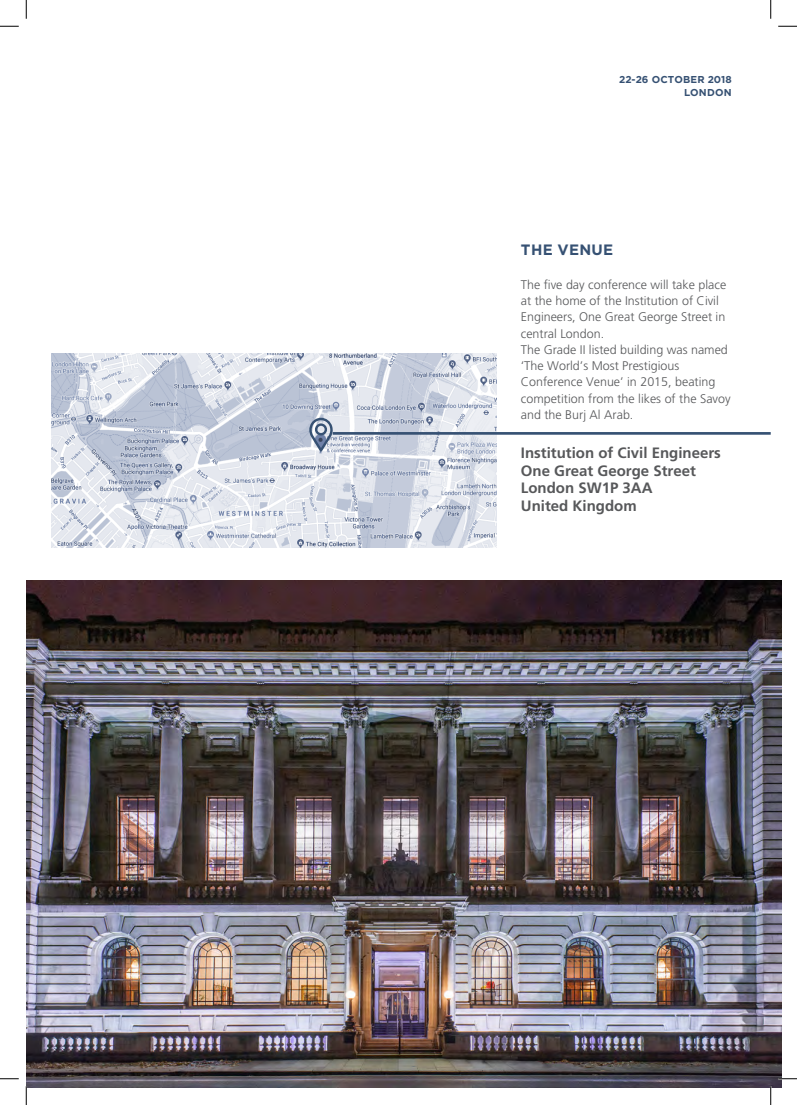
<style>
.page{position:relative;width:797px;height:1105px;background:#fff}
.page>*{position:absolute;margin:0;border:0;box-sizing:border-box;transform-origin:0 0}
.t1{font:700 15px/17.5px "Frutiger CE";color:#57585a}
.Titles{font:700 15px "Gotham Pro";letter-spacing:.02em;color:#365173}
.t2{font:300 12.5px/16.2px "Frutiger CE";color:#57585a}
.t3{font:700 10px/12.5px "Gotham Pro";letter-spacing:.02em;color:#365173;text-align:right}
</style>
<div class="page">
<img style="left:26px;top:581px;width:755px;height:506px">
<img style="left:51px;top:354px;width:445px;height:193px">
<svg style="left:308px;top:418px;width:25px;height:34px"></svg>
<hr style="left:333px;top:432px;width:437px;height:3px;background:#365173">
<svg style="left:0;top:25px;width:19px;height:2px"></svg>
<svg style="left:778px;top:25px;width:19px;height:2px"></svg>
<svg style="left:0;top:1078px;width:19px;height:1px"></svg>
<svg style="left:778px;top:1078px;width:19px;height:1px"></svg>
<svg style="left:25px;top:0;width:2px;height:19px"></svg>
<svg style="left:25px;top:1086px;width:2px;height:19px"></svg>
<svg style="left:770px;top:0;width:1px;height:19px"></svg>
<svg style="left:770px;top:1086px;width:1px;height:19px"></svg>
<p class="t3" style="left:619px;top:73px;width:114px">22-26 OCTOBER 2018<br>LONDON</p>
<p class="Titles" style="left:521px;top:241px;width:94px">THE VENUE</p>
<p class="t2" style="left:521px;top:276px;width:211px">The five day conference will take place at the home of the Institution of Civil<br>Engineers, One Great George Street in central London.<br>The Grade II listed building was named ‘The World’s Most Prestigious<br>Conference Venue’ in 2015, beating competition from the likes of the Savoy and the Burj Al Arab.</p>
<p class="t1" style="left:521px;top:444px;width:202px">Institution of Civil Engineers<br>One Great George Street<br>London SW1P 3AA<br>United Kingdom</p>
</div>
